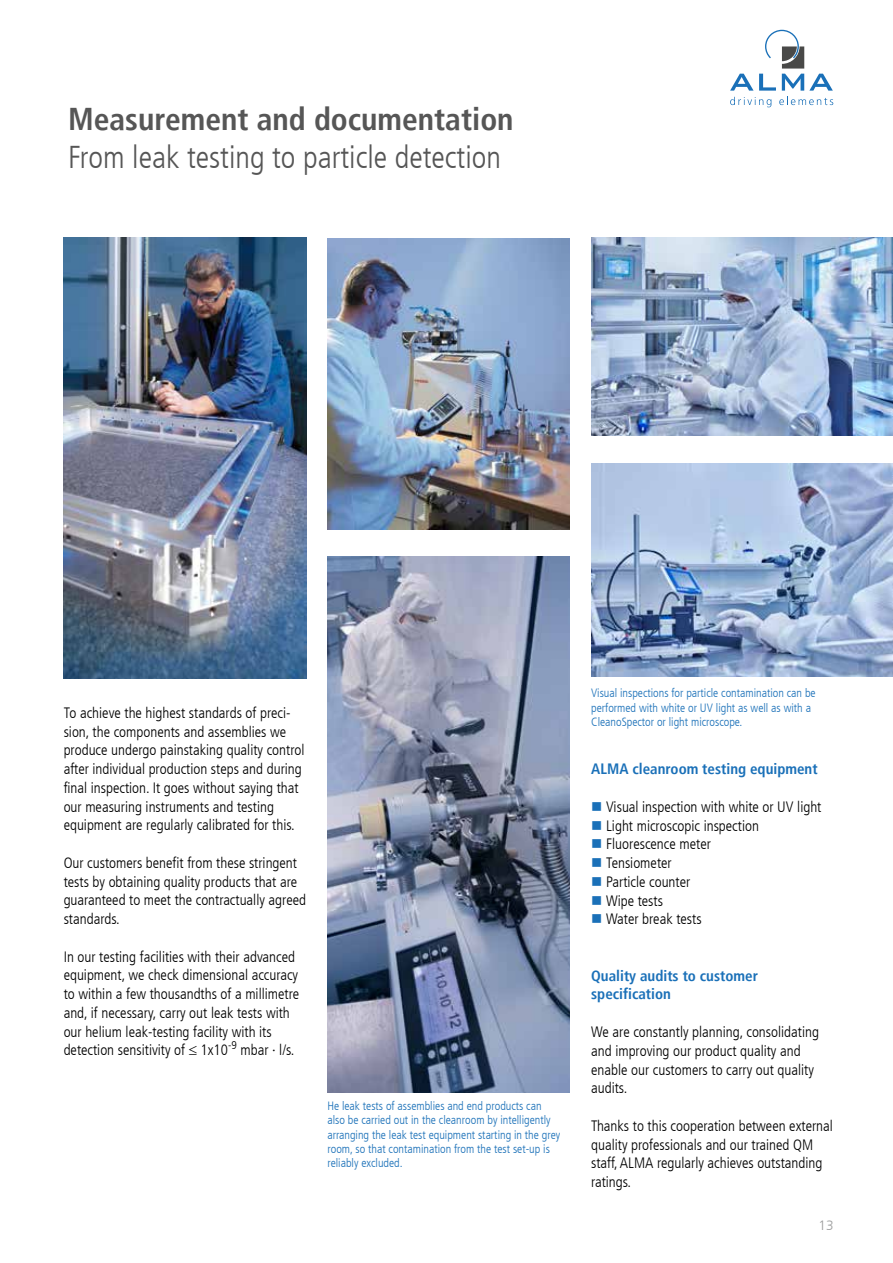
<style>
.page{position:relative;width:893px;height:1263px;background:#fff}
.page>*{position:absolute;margin:0;border:0;box-sizing:border-box;transform-origin:0 0}
.t1{font:300 condensed 31.5px "Frutiger";color:#565656}
.t2{font:700 condensed 31.5px "Frutiger";color:#565656}
.t3{font:300 condensed 15px/18.8px "Frutiger";color:#000}
.t4{font:700 condensed 15px/18.8px "Frutiger";color:#1a70b8}
.t5{font:300 13.5px "Frutiger";color:#9c9d9d}
.t6{font:300 condensed 12px/14.4px "Frutiger";color:#1a70b8}
</style>
<div class="page">
<svg style="left:759px;top:30px;width:74px;height:61px"></svg>
<svg style="left:730px;top:74px;width:23px;height:17px"></svg>
<svg style="left:730px;top:97px;width:41px;height:10px"></svg>
<svg style="left:779px;top:97px;width:54px;height:8px"></svg>
<img style="left:591px;top:238px;width:302px;height:198px">
<img style="left:64px;top:238px;width:242px;height:440px">
<img style="left:327px;top:238px;width:243px;height:291px">
<img style="left:327px;top:557px;width:243px;height:536px">
<img style="left:591px;top:463px;width:302px;height:213px">
<h1 class="t2" style="left:68px;top:100px;width:447px">Measurement and documentation</h1>
<h1 class="t1" style="left:68px;top:139px;width:434px">From leak testing to particle detection</h1>
<p class="t3" style="left:64px;top:703px;width:242px">To achieve the highest standards of preci&shy;sion, the components and assemblies we produce undergo painstaking quality control after individual production steps and during final inspection. It goes without saying that our measuring instruments and testing equipment are regularly calibrated for this.</p>
<p class="t3" style="left:64px;top:853px;width:244px">Our customers benefit from these stringent tests by obtaining quality products that are guaranteed to meet the contractually agreed standards.</p>
<p class="t3" style="left:64px;top:947px;width:237px">In our testing facilities with their advanced equipment, we check dimensional accuracy to within a few thousandths of a millimetre and, if necessary, carry out leak tests with our helium leak-testing facility with its detection sensitivity of ≤ 1x10<sup>-9</sup> mbar · l/s.</p>
<p class="t6" style="left:327px;top:1098px;width:234px">He leak tests of assemblies and end products can also be carried out in the cleanroom by intelligently arranging the leak test equipment starting in the grey room, so that contamination from the test set-up is reliably excluded.</p>
<p class="t6" style="left:591px;top:686px;width:226px">Visual inspections for particle contamination can be performed with white or UV light as well as with a<br>CleanoSpector or light microscope.</p>
<p class="t4" style="left:591px;top:760px;width:228px">ALMA cleanroom testing equipment</p>
<p class="t3" style="left:606px;top:798px;width:217px">Visual inspection with white or UV light<br>Light microscopic inspection<br>Fluorescence meter<br>Tensiometer<br>Particle counter<br>Wipe tests<br>Water break tests</p>
<p class="t4" style="left:591px;top:966px;width:168px">Quality audits to customer specification</p>
<p class="t3" style="left:591px;top:1023px;width:229px">We are constantly planning, consolidating and improving our product quality and enable our customers to carry out quality audits.</p>
<p class="t3" style="left:591px;top:1116px;width:243px">Thanks to this cooperation between external quality professionals and our trained QM staff, ALMA regularly achieves outstanding ratings.</p>
<p class="t5" style="left:819px;top:1218px;width:17px">13</p>
</div>
